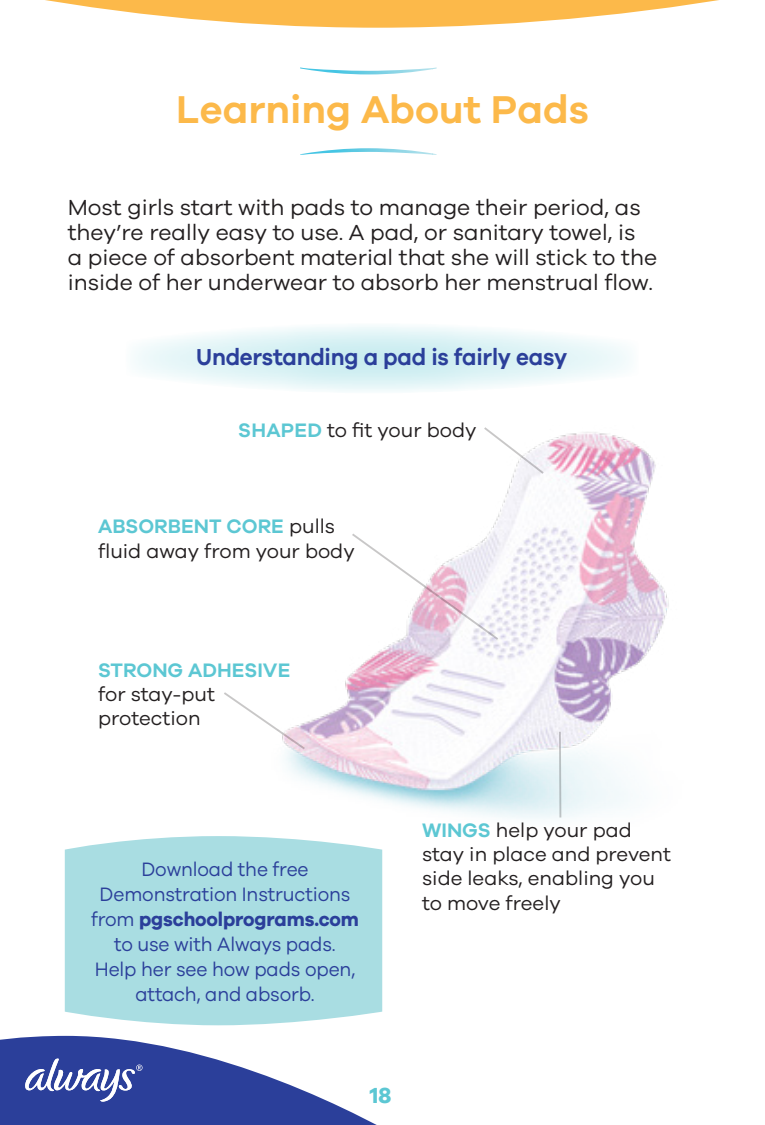
<style>
.page{position:relative;width:765px;height:1125px;background:#fff}
.page>*{position:absolute;margin:0;border:0;box-sizing:border-box;transform-origin:0 0}
.t1{font:600 40px "Galano Grotesque";color:#fcb94a}
.t2{font:600 23.75px "Galano Grotesque";letter-spacing:-.01em;color:#2b3f9a;scale:.95 1}
.t3{font:22.5px/25px "Galano Grotesque";color:#231f20}
.t4{font:700 22.5px "Galano Grotesque";color:#5cc7d3}
.t5{font:20.25px/24.2px "Galano Grotesque";color:#231f20}
.t6{font:600 20.25px "Galano Grotesque";color:#5cc7d3}
.t7{font:20px/25px "Galano Grotesque";letter-spacing:-.005em;color:#2b3f9a;text-align:center;scale:.95 1}
.s1{font-weight:600;color:#5cc7d3}
.s2{font-weight:700}
</style>
<div class="page">
<svg style="left:45px;top:0;width:674px;height:28px"></svg>
<svg style="left:0;top:1036px;width:377px;height:89px;fill:#2b3f9a"></svg>
<svg style="left:25px;top:1059px;width:118px;height:43px"></svg>
<svg style="left:135px;top:326px;width:494px;height:66px"></svg>
<div style="left:65px;top:836px;width:317px;height:189px;background:#a9dde2"></div>
<svg style="left:300px;top:68px;width:137px;height:6px"></svg>
<svg style="left:300px;top:148px;width:137px;height:7px"></svg>
<img style="left:233px;top:432px;width:436px;height:452px">
<svg style="left:482px;top:427px;width:64px;height:49px"></svg>
<svg style="left:224px;top:690px;width:83px;height:61px"></svg>
<svg style="left:350px;top:532px;width:150px;height:110px"></svg>
<hr style="left:559px;top:732px;width:2px;height:86px;background:#231f20">
<h1 class="t1" style="left:176px;top:85px;width:414px">Learning About Pads</h1>
<p class="t3" style="left:68px;top:194px;width:591px">Most girls start with pads to manage their period, as they’re really easy to use. A pad, or sanitary towel, is<br>a piece of absorbent material that she will stick to the inside of her underwear to absorb her menstrual flow.</p>
<p class="t2" style="left:196px;top:342px;width:392px">Understanding a pad is fairly easy</p>
<p class="t5" style="left:238px;top:417px;width:240px"><span class="s1">SHAPED</span> to fit your body</p>
<p class="t5" style="left:98px;top:514px;width:258px"><span class="s1">ABSORBENT CORE</span> pulls fluid away from your body</p>
<p class="t6" style="left:98px;top:658px;width:194px">STRONG ADHESIVE</p>
<p class="t5" style="left:98px;top:682px;width:118px">for stay-put protection</p>
<p class="t7" style="left:91px;top:856px;width:283px">Download the free<br>Demonstration Instructions from <span class="s2">pgschoolprograms.com </span>to use with Always pads.<br>Help her see how pads open, attach, and absorb.</p>
<p class="t5" style="left:422px;top:818px;width:251px"><span class="s1">WINGS</span> help your pad stay in place and prevent side leaks, enabling you to move freely</p>
<p class="t4" style="left:370px;top:1081px;width:23px">18</p>
</div>
